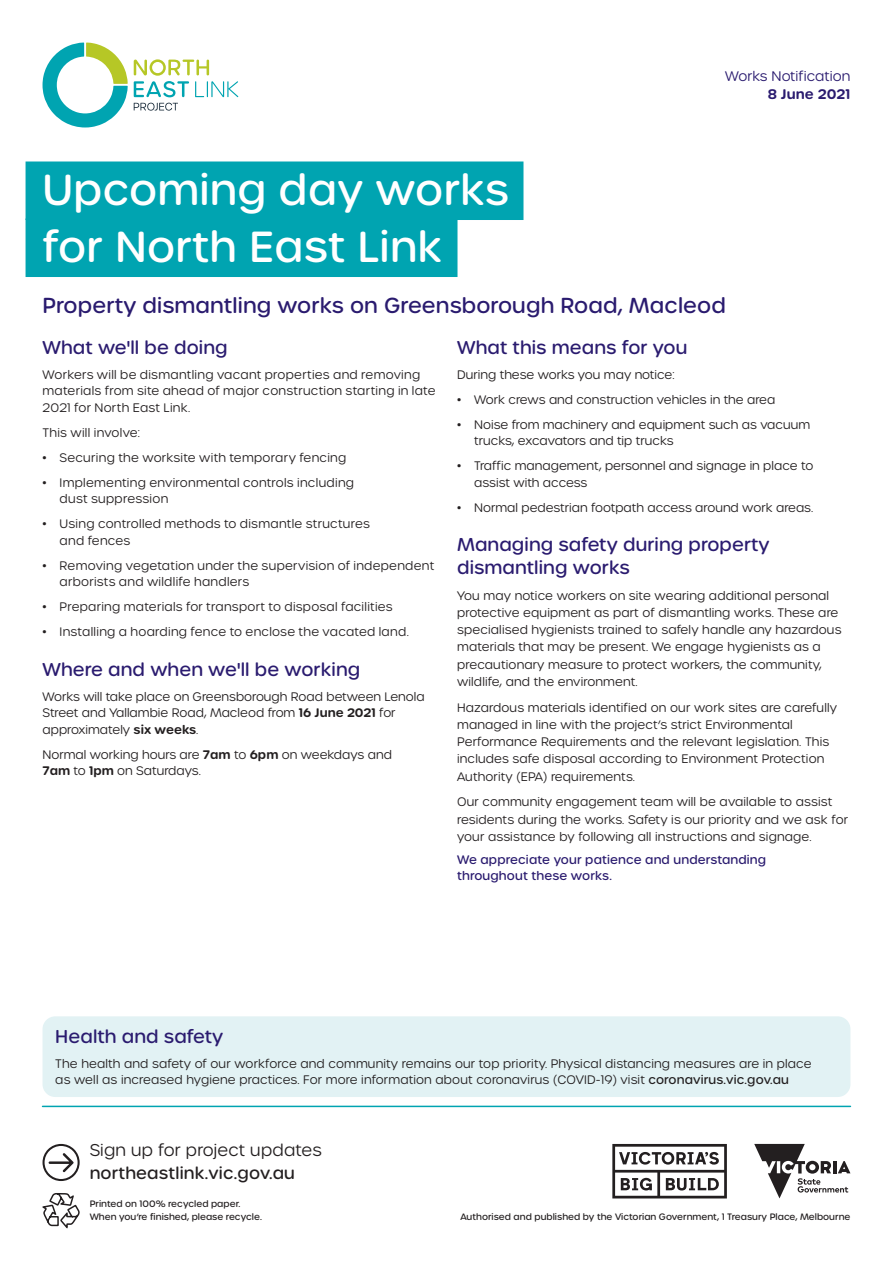
<style>
.page{position:relative;width:893px;height:1263px;background:#fff}
.page>*{position:absolute;margin:0;border:0;box-sizing:border-box;transform-origin:0 0}
.NELP_Title{font:500 42px "Urbane Rounded";letter-spacing:.005em;color:#fff}
.NELP_H2{font:500 21px "Urbane Rounded";letter-spacing:.005em;color:#2a1b6f}
.NELP_Body_Before_Bu{font:500 18px/22.5px "Urbane Rounded";letter-spacing:.005em;color:#2a1b6f}
.NELP_H3{font:500 18px "Urbane Rounded";letter-spacing:.005em;color:#2a1b6f}
.t1{font:500 16.5px "Urbane Rounded";letter-spacing:.01em;color:#231f20}
.t2{font:300 16.5px "Urbane Rounded";letter-spacing:.01em;color:#231f20}
.t3{font:300 13.5px "Urbane Rounded";letter-spacing:.005em;color:#2a1b6f}
.t4{font:600 13.5px "Urbane Rounded";letter-spacing:.005em;color:#2a1b6f}
.NELP_Body_Before_Bu-2{font:300 12px/16.5px "Urbane Rounded";letter-spacing:.01em;color:#231f20}
.NELP_Body{font:500 12px/16.5px "Urbane Rounded";letter-spacing:.01em;color:#2a1b6f}
.t5{font:500 9px/13.5px "Urbane Rounded";color:#231f20}
.s1{font-weight:600}
.s2{font-weight:500}
</style>
<div class="page">
<hr style="left:43px;top:1106px;width:807px;height:1px;background:#00a4b1">
<svg style="left:42px;top:1144px;width:38px;height:85px"></svg>
<svg style="left:612px;top:1144px;width:115px;height:54px"></svg>
<svg style="left:754px;top:1144px;width:96px;height:54px"></svg>
<div style="left:26px;top:161px;width:497px;height:59px;background:#00a4b1"></div>
<div style="left:26px;top:218px;width:431px;height:59px;background:#00a4b1"></div>
<div style="left:43px;top:1016px;width:807px;height:81px;background:#e2f2f4;border-radius:13px"></div>
<svg style="left:134px;top:59px;width:104px;height:38px"></svg>
<svg style="left:134px;top:103px;width:44px;height:8px"></svg>
<svg style="left:43px;top:43px;width:85px;height:84px"></svg>
<p class="t3" style="left:725px;top:68px;width:127px">Works Notification</p>
<p class="t4" style="left:768px;top:85px;width:84px">8 June 2021</p>
<p class="NELP_Title" style="left:43px;top:162px;width:468px">Upcoming day works</p>
<p class="NELP_Title" style="left:43px;top:219px;width:402px">for North East Link</p>
<p class="NELP_H2" style="left:43px;top:291px;width:685px">Property dismantling works on Greensborough Road, Macleod</p>
<p class="NELP_H3" style="left:43px;top:335px;width:187px">What we'll be doing</p>
<p class="NELP_Body_Before_Bu-2" style="left:43px;top:366px;width:395px">Workers will be dismantling vacant properties and removing materials from site ahead of major construction starting in late<br>2021 for North East Link.</p>
<p class="NELP_Body_Before_Bu-2" style="left:43px;top:424px;width:99px">This will involve:</p>
<p class="NELP_Body_Before_Bu-2" style="left:43px;top:449px;width:305px">• Securing the worksite with temporary fencing</p>
<p class="NELP_Body_Before_Bu-2" style="left:60px;top:474px;width:296px;text-indent:-17px">• Implementing environmental controls including dust suppression</p>
<p class="NELP_Body_Before_Bu-2" style="left:60px;top:516px;width:312px;text-indent:-17px">• Using controlled methods to dismantle structures and fences</p>
<p class="NELP_Body_Before_Bu-2" style="left:60px;top:557px;width:376px;text-indent:-17px">• Removing vegetation under the supervision of independent arborists and wildlife handlers</p>
<p class="NELP_Body_Before_Bu-2" style="left:43px;top:599px;width:352px">• Preparing materials for transport to disposal facilities</p>
<p class="NELP_Body_Before_Bu-2" style="left:43px;top:624px;width:368px">• Installing a hoarding fence to enclose the vacated land.</p>
<p class="NELP_H3" style="left:43px;top:657px;width:319px">Where and when we'll be working</p>
<p class="NELP_Body_Before_Bu-2" style="left:43px;top:688px;width:384px">Works will take place on Greensborough Road between Lenola<br>Street and Yallambie Road, Macleod from <span class="s1">16 June 2021</span> for approximately <span class="s1">six weeks</span>.</p>
<p class="NELP_Body_Before_Bu-2" style="left:43px;top:746px;width:351px">Normal working hours are <span class="s1">7am</span> to <span class="s1">6pm</span> on weekdays and<br><span class="s1">7am</span> to <span class="s1">1pm</span> on Saturdays.</p>
<p class="NELP_Body_Before_Bu" style="left:457px;top:336px;width:232px">What this means for you</p>
<p class="NELP_Body_Before_Bu-2" style="left:457px;top:366px;width:219px">During these works you may notice:</p>
<p class="NELP_Body_Before_Bu-2" style="left:457px;top:391px;width:320px">• Work crews and construction vehicles in the area</p>
<p class="NELP_Body_Before_Bu-2" style="left:474px;top:416px;width:338px;text-indent:-17px">• Noise from machinery and equipment such as vacuum trucks, excavators and tip trucks</p>
<p class="NELP_Body_Before_Bu-2" style="left:474px;top:458px;width:341px;text-indent:-17px">• Traffic management, personnel and signage in place to assist with access</p>
<p class="NELP_Body_Before_Bu-2" style="left:457px;top:499px;width:358px">• Normal pedestrian footpath access around work areas.</p>
<p class="NELP_Body_Before_Bu" style="left:457px;top:534px;width:314px">Managing safety during property dismantling works</p>
<p class="NELP_Body_Before_Bu-2" style="left:457px;top:587px;width:386px;line-height:17.2px">You may notice workers on site wearing additional personal protective equipment as part of dismantling works. These are specialised hygienists trained to safely handle any hazardous materials that may be present. We engage hygienists as a precautionary measure to protect workers, the community, wildlife, and the environment.</p>
<p class="NELP_Body_Before_Bu-2" style="left:457px;top:699px;width:381px;line-height:17.2px">Hazardous materials identified on our work sites are carefully managed in line with the project’s strict Environmental Performance Requirements and the relevant legislation. This includes safe disposal according to Environment Protection Authority (EPA) requirements.</p>
<p class="NELP_Body_Before_Bu-2" style="left:457px;top:793px;width:392px;line-height:17.2px">Our community engagement team will be available to assist residents during the works. Safety is our priority and we ask for your assistance by following all instructions and signage.</p>
<p class="NELP_Body" style="left:457px;top:851px;width:311px">We appreciate your patience and understanding throughout these works.</p>
<h3 class="NELP_Body_Before_Bu" style="left:55px;top:1025px;width:170px">Health and safety</h3>
<p class="NELP_Body_Before_Bu-2" style="left:55px;top:1055px;width:758px">The health and safety of our workforce and community remains our top priority. Physical distancing measures are in place as well as increased hygiene practices. For more information about coronavirus (COVID-19) visit <span class="s2">coronavirus.vic.gov.au</span></p>
<h3 class="t2" style="left:90px;top:1140px;width:233px">Sign up for project updates</h3>
<h3 class="t1" style="left:90px;top:1162px;width:207px">northeastlink.vic.gov.au</h3>
<p class="t5" style="left:90px;top:1197px;width:174px">Printed on 100% recycled paper.<br>When you’re finished, please recycle.</p>
<p class="t5" style="left:460px;top:1210px;width:391px">Authorised and published by the Victorian Government, 1 Treasury Place, Melbourne</p>
</div>
